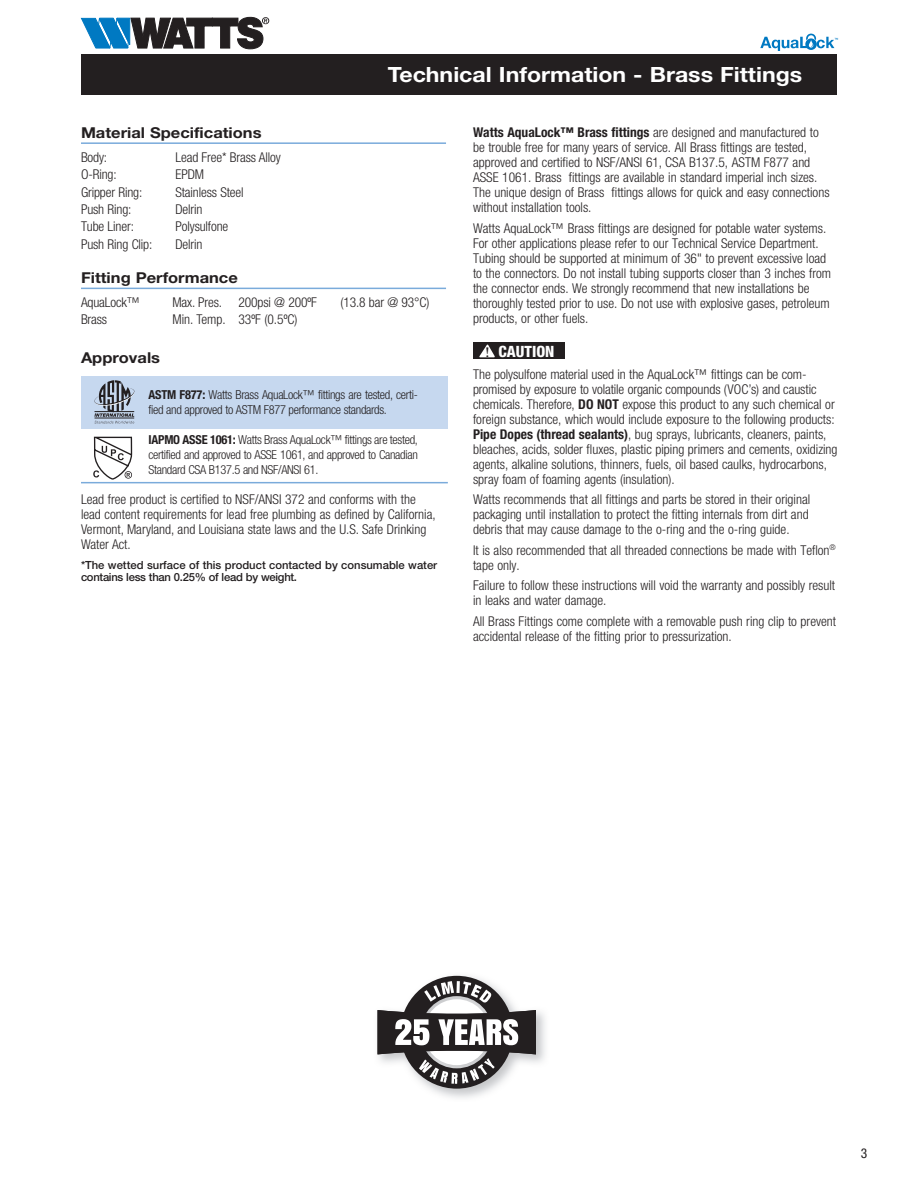
<style>
.page{position:relative;width:918px;height:1188px;background:#fff}
.page>*{position:absolute;margin:0;border:0;box-sizing:border-box;transform-origin:0 0}
.t1{font:700 21px "Helvetica Neue LT Std";color:#fff;scale:1.1 1}
.t2{font:800 condensed 15.6px "Helvetica Neue LT Std";color:#fff}
.t3{font:700 15px "Helvetica Neue LT Std";color:#231f20;scale:1.1 1}
.t4{font:300 condensed 13.5px/15px "Helvetica Neue LT Std";color:#231f20}
.t5{font:condensed 13.5px "Helvetica Neue LT Std";color:#231f20}
.t6{font:300 condensed 12.45px/15px "Helvetica Neue LT Std";letter-spacing:-.025em;color:#231f20}
.t7{font:500 11.25px/12px "Helvetica Neue LT Std";color:#231f20}
.s1{font-weight:700}
.s2{font-family:"Minion Pro Semibold Subh";font-weight:400;font-stretch:normal;font-size:14.55px;color:#231f20}
</style>
<div class="page">
<svg style="left:81px;top:16px;width:188px;height:34px"></svg>
<div style="left:81px;top:54px;width:756px;height:41px;background:#231f20"></div>
<svg style="left:760px;top:33px;width:78px;height:18px"></svg>
<hr style="left:81px;top:142px;width:365px;height:2px;background:#7aabdb">
<hr style="left:81px;top:288px;width:365px;height:1px;background:#7aabdb">
<div style="left:473px;top:342px;width:91px;height:17px;background:#231f20"></div>
<svg style="left:479px;top:344px;width:16px;height:13px"></svg>
<div style="left:81px;top:376px;width:367px;height:53px;background:#c6d8ef"></div>
<svg style="left:94px;top:380px;width:40px;height:44px"></svg>
<hr style="left:81px;top:482px;width:367px;height:1px;background:#7aabdb">
<svg style="left:93px;top:437px;width:39px;height:43px"></svg>
<img style="left:377px;top:975px;width:168px;height:123px">
<svg style="left:378px;top:976px;width:158px;height:113px"></svg>
<h1 class="t1" style="left:388px;top:61px;width:378px">Technical Information - Brass Fittings</h1>
<p class="t3" style="left:81px;top:124px;width:166px">Material Specifications</p>
<p class="t4" style="left:81px;top:150px;width:28px">Body:</p>
<p class="t4" style="left:176px;top:150px;width:107px">Lead Free* Brass Alloy</p>
<p class="t4" style="left:81px;top:167px;width:37px">O-Ring:</p>
<p class="t4" style="left:176px;top:167px;width:30px">EPDM</p>
<p class="t4" style="left:81px;top:184px;width:63px">Gripper Ring:</p>
<p class="t4" style="left:176px;top:184px;width:70px">Stainless Steel</p>
<p class="t4" style="left:81px;top:202px;width:52px">Push Ring:</p>
<p class="t4" style="left:176px;top:202px;width:29px">Delrin</p>
<p class="t4" style="left:81px;top:219px;width:54px">Tube Liner:</p>
<p class="t4" style="left:176px;top:219px;width:54px">Polysulfone</p>
<p class="t4" style="left:81px;top:236px;width:73px">Push Ring Clip:</p>
<p class="t4" style="left:176px;top:236px;width:29px">Delrin</p>
<p class="t3" style="left:81px;top:268px;width:144px">Fitting Performance</p>
<p class="t4" style="left:81px;top:295px;width:61px">AquaLock™</p>
<p class="t4" style="left:173px;top:295px;width:146px">Max. Pres. 200psi @ 200ºF</p>
<p class="t4" style="left:341px;top:295px;width:90px">(13.8 bar @ 93°C)</p>
<p class="t4" style="left:81px;top:312px;width:28px">Brass</p>
<p class="t4" style="left:173px;top:312px;width:126px">Min. Temp. 33ºF (0.5ºC)</p>
<p class="t3" style="left:81px;top:348px;width:73px">Approvals</p>
<p class="t6" style="left:148px;top:387px;width:271px"><span class="s1">ASTM F877:</span> Watts Brass AquaLock™ fittings are tested, certi&shy;fied and approved to ASTM F877 performance standards.</p>
<p class="t6" style="left:148px;top:432px;width:271px;text-align:justify"><span class="s1">IAPMO ASSE 1061:</span> Watts Brass AquaLock™ fittings are tested, certified and approved to ASSE 1061, and approved to Canadian Standard CSA B137.5 and NSF/ANSI 61.</p>
<p class="t4" style="left:81px;top:491px;width:356px">Lead free product is certified to NSF/ANSI 372 and conforms with the lead content requirements for lead free plumbing as defined by California, Vermont, Maryland, and Louisiana state laws and the U.S. Safe Drinking Water Act.</p>
<p class="t7" style="left:81px;top:559px;width:358px">*The wetted surface of this product contacted by consumable water contains less than 0.25% of lead by weight.</p>
<p class="t4" style="left:473px;top:125px;width:358px"><span class="s1">Watts AquaLock™ Brass fittings</span> are designed and manufactured to be trouble free for many years of service. All Brass fittings are tested, approved and certified to NSF/ANSI 61, CSA B137.5, ASTM F877 and ASSE 1061. Brass fittings are available in standard imperial inch sizes.<br>The unique design of Brass fittings allows for quick and easy connections without installation tools.</p>
<p class="t4" style="left:473px;top:220px;width:360px">Watts AquaLock™ Brass fittings are designed for potable water systems.<br>For other applications please refer to our Technical Service Department.<br>Tubing should be supported at minimum of 36" to prevent excessive load to the connectors. Do not install tubing supports closer than 3 inches from the connector ends. We strongly recommend that new installations be thoroughly tested prior to use. Do not use with explosive gases, petroleum products, or other fuels.</p>
<p class="t2" style="left:485px;top:341px;width:71px"><span class="s2">!</span> CAUTION</p>
<p class="t4" style="left:473px;top:366px;width:366px">The polysulfone material used in the AquaLock™ fittings can be com&shy;promised by exposure to volatile organic compounds (VOC’s) and caustic chemicals. Therefore, <span class="s1">DO NOT</span> expose this product to any such chemical or foreign substance, which would include exposure to the following products:<br><span class="s1">Pipe Dopes (thread sealants)</span>, bug sprays, lubricants, cleaners, paints, bleaches, acids, solder fluxes, plastic piping primers and cements, oxidizing agents, alkaline solutions, thinners, fuels, oil based caulks, hydrocarbons, spray foam of foaming agents (insulation).</p>
<p class="t4" style="left:473px;top:492px;width:339px">Watts recommends that all fittings and parts be stored in their original packaging until installation to protect the fitting internals from dirt and debris that may cause damage to the o-ring and the o-ring guide.</p>
<p class="t4" style="left:473px;top:542px;width:364px">It is also recommended that all threaded connections be made with Teflon<sup>® </sup>tape only.</p>
<p class="t4" style="left:473px;top:578px;width:364px">Failure to follow these instructions will void the warranty and possibly result in leaks and water damage.</p>
<p class="t4" style="left:473px;top:613px;width:365px">All Brass Fittings come complete with a removable push ring clip to prevent accidental release of the fitting prior to pressurization.</p>
<p class="t5" style="left:861px;top:1145px;width:8px">3</p>
</div>
